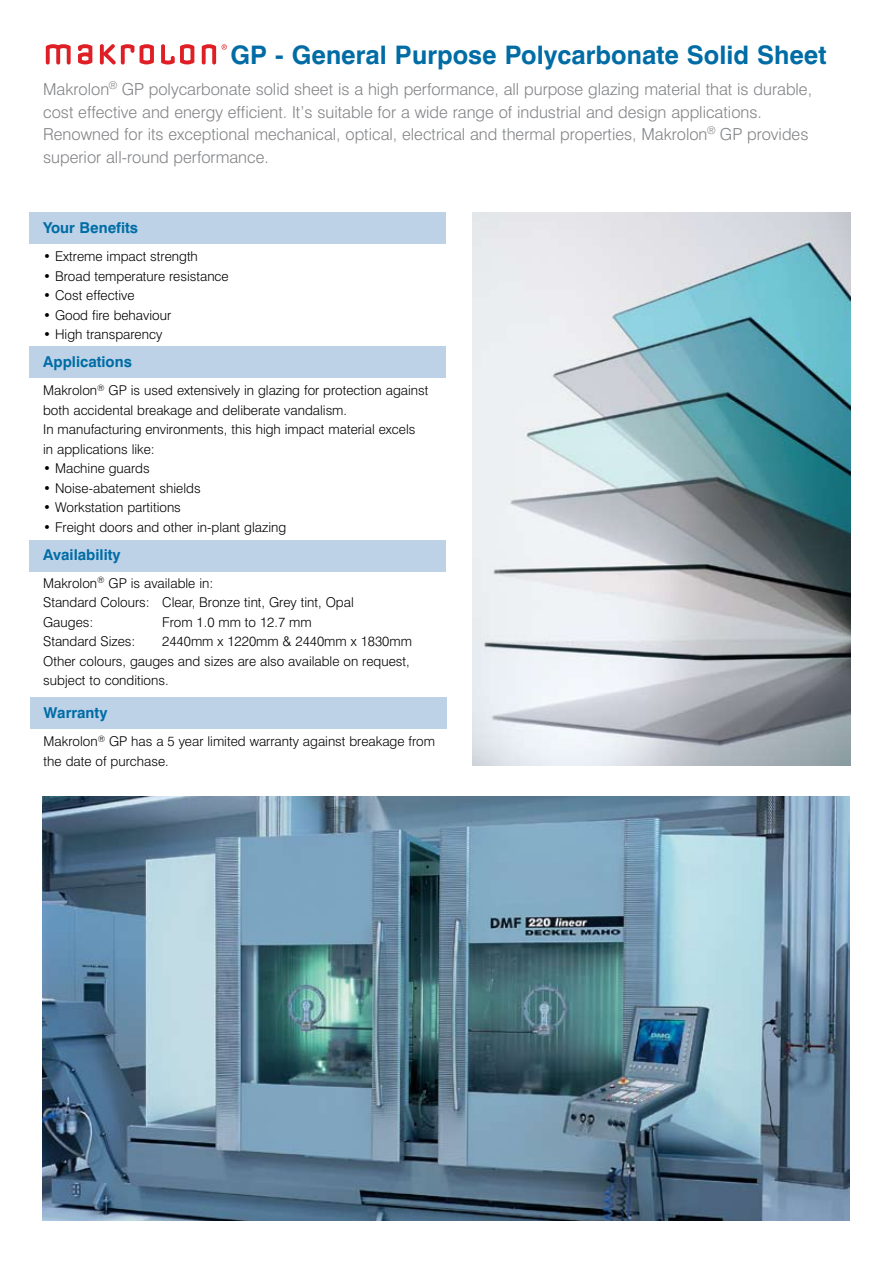
<style>
.page{position:relative;width:893px;height:1263px;background:#fff}
.page>*{position:absolute;margin:0;border:0;box-sizing:border-box;transform-origin:0 0}
.t1{font:700 25.5px "Swiss 721 BT";color:#006ca5}
.t2{font:300 16.5px/22.5px "Swiss 721 BT";color:#808285}
.t3{font:700 15px "Swiss 721 BT";color:#006ca5}
.t4{font:300 13.5px/19.5px "Swiss 721 BT";color:#000}
</style>
<div class="page">
<div style="left:30px;top:346px;width:416px;height:32px;background:#bdd2e7"></div>
<div style="left:30px;top:540px;width:416px;height:32px;background:#bdd2e7"></div>
<div style="left:30px;top:213px;width:416px;height:31px;background:#bdd2e7"></div>
<img style="left:472px;top:213px;width:378px;height:552px">
<img style="left:43px;top:796px;width:806px;height:424px">
<div style="left:30px;top:697px;width:416px;height:32px;background:#bdd2e7"></div>
<svg style="left:46px;top:44px;width:25px;height:21px"></svg>
<svg style="left:78px;top:44px;width:14px;height:20px"></svg>
<svg style="left:100px;top:44px;width:34px;height:21px"></svg>
<svg style="left:140px;top:44px;width:14px;height:20px"></svg>
<svg style="left:161px;top:44px;width:33px;height:21px"></svg>
<svg style="left:202px;top:44px;width:14px;height:21px"></svg>
<svg style="left:222px;top:44px;width:5px;height:6px"></svg>
<h1 class="t1" style="left:230px;top:40px;width:598px">GP - General Purpose Polycarbonate Solid Sheet</h1>
<p class="t2" style="left:43px;top:78px;width:770px">Makrolon<sup>®</sup> GP polycarbonate solid sheet is a high performance, all purpose glazing material that is durable, cost effective and energy efficient. It’s suitable for a wide range of industrial and design applications.<br>Renowned for its exceptional mechanical, optical, electrical and thermal properties, Makrolon<sup>®</sup> GP provides superior all-round performance.</p>
<p class="t3" style="left:43px;top:219px;width:96px">Your Benefits</p>
<p class="t4" style="left:43px;top:247px;width:156px">• Extreme impact strength</p>
<p class="t4" style="left:43px;top:266px;width:187px">• Broad temperature resistance</p>
<p class="t4" style="left:43px;top:286px;width:93px">• Cost effective</p>
<p class="t4" style="left:43px;top:305px;width:130px">• Good fire behaviour</p>
<p class="t4" style="left:43px;top:325px;width:121px">• High transparency</p>
<p class="t3" style="left:43px;top:353px;width:90px">Applications</p>
<p class="t4" style="left:43px;top:381px;width:387px">Makrolon<sup>®</sup> GP is used extensively in glazing for protection against both accidental breakage and deliberate vandalism.<br>In manufacturing environments, this high impact material excels in applications like:</p>
<p class="t4" style="left:43px;top:459px;width:108px">• Machine guards</p>
<p class="t4" style="left:43px;top:478px;width:159px">• Noise-abatement shields</p>
<p class="t4" style="left:43px;top:498px;width:139px">• Workstation partitions</p>
<p class="t4" style="left:43px;top:517px;width:245px">• Freight doors and other in-plant glazing</p>
<p class="t3" style="left:43px;top:545px;width:79px">Availability</p>
<p class="t4" style="left:43px;top:573px;width:312px">Makrolon<sup>®</sup> GP is available in:<br>Standard Colours: Clear, Bronze tint, Grey tint, Opal<br>Gauges:</p>
<p class="t4" style="left:162px;top:612px;width:151px">From 1.0 mm to 12.7 mm</p>
<p class="t4" style="left:43px;top:632px;width:94px">Standard Sizes:</p>
<p class="t4" style="left:43px;top:632px;width:370px;text-indent:119px">2440mm x 1220mm &amp; 2440mm x 1830mm<br>Other colours, gauges and sizes are also available on request, subject to conditions.</p>
<p class="t3" style="left:44px;top:703px;width:65px">Warranty</p>
<p class="t4" style="left:44px;top:731px;width:393px">Makrolon<sup>®</sup> GP has a 5 year limited warranty against breakage from the date of purchase.</p>
</div>
